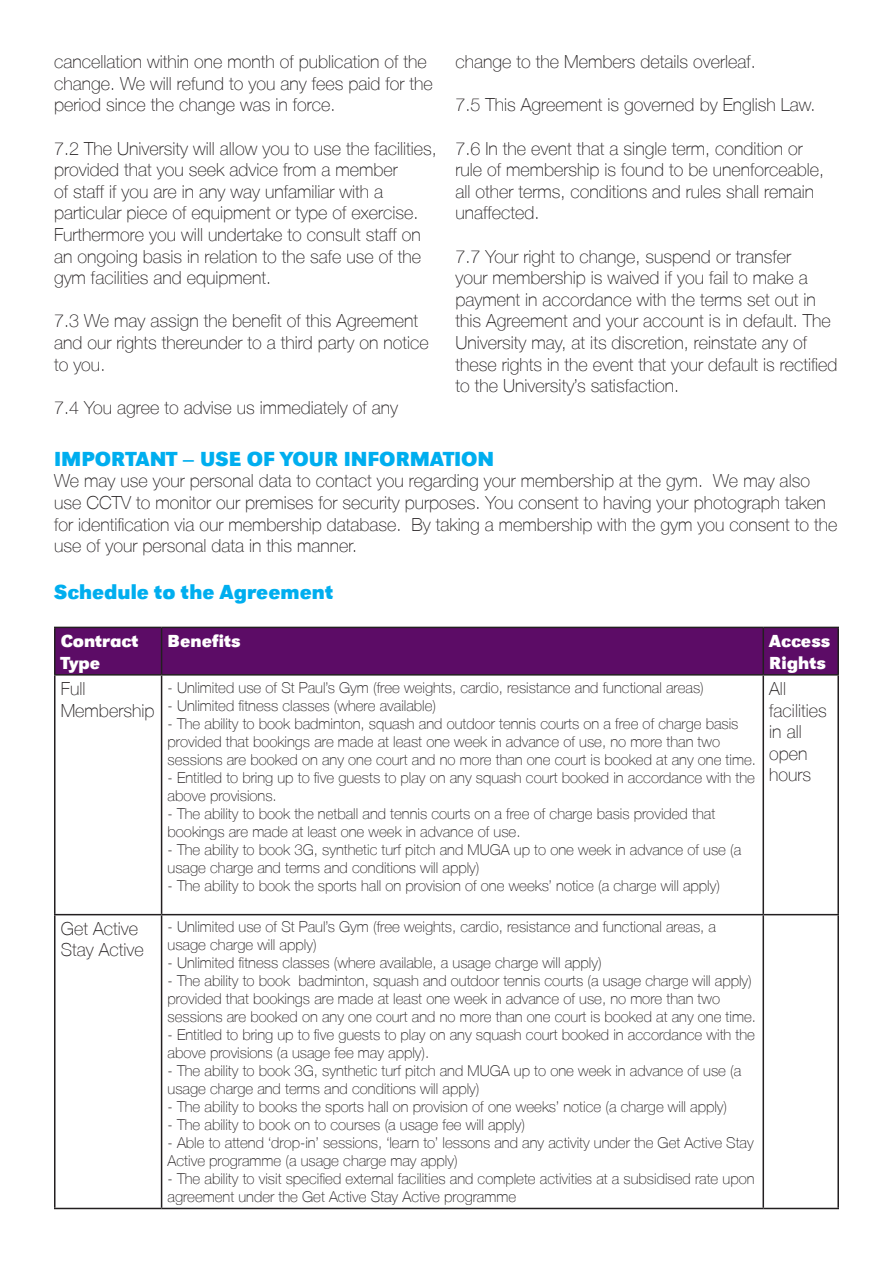
<style>
.page{position:relative;width:893px;height:1263px;background:#fff}
.page>*{position:absolute;margin:0;border:0;box-sizing:border-box;transform-origin:0 0}
.Heading{font:700 21px "URW Grotesk T";color:#00aeef}
.t1{font:100 18px/21.6px "Helvetica Neue LT";color:#231f20}
.t2{font:700 18px/21.6px "URW Grotesk T";color:#fff}
.t3{font:100 15px/18px "Helvetica Neue LT";color:#231f20}
</style>
<div class="page">
<div style="left:56px;top:628px;width:781px;height:46px;background:#5c0c66"></div>
<hr style="left:54px;top:627px;width:108px;height:1px;background:#231f20">
<hr style="left:54px;top:628px;width:2px;height:46px;background:#231f20">
<hr style="left:162px;top:627px;width:601px;height:1px;background:#231f20">
<hr style="left:161px;top:628px;width:1px;height:46px;background:#231f20">
<hr style="left:763px;top:627px;width:76px;height:1px;background:#231f20">
<hr style="left:762px;top:628px;width:2px;height:46px;background:#231f20">
<hr style="left:837px;top:628px;width:2px;height:46px;background:#231f20">
<hr style="left:54px;top:674px;width:108px;height:2px;background:#231f20">
<hr style="left:54px;top:676px;width:2px;height:238px;background:#231f20">
<hr style="left:162px;top:674px;width:601px;height:2px;background:#231f20">
<hr style="left:161px;top:676px;width:1px;height:238px;background:#231f20">
<hr style="left:763px;top:674px;width:76px;height:2px;background:#231f20">
<hr style="left:762px;top:676px;width:2px;height:238px;background:#231f20">
<hr style="left:837px;top:676px;width:2px;height:238px;background:#231f20">
<hr style="left:54px;top:914px;width:108px;height:1px;background:#231f20">
<hr style="left:54px;top:915px;width:2px;height:293px;background:#231f20">
<hr style="left:162px;top:914px;width:601px;height:1px;background:#231f20">
<hr style="left:161px;top:915px;width:1px;height:293px;background:#231f20">
<hr style="left:763px;top:914px;width:76px;height:1px;background:#231f20">
<hr style="left:762px;top:915px;width:2px;height:293px;background:#231f20">
<hr style="left:837px;top:915px;width:2px;height:293px;background:#231f20">
<hr style="left:54px;top:1208px;width:108px;height:1px;background:#231f20">
<hr style="left:162px;top:1208px;width:601px;height:1px;background:#231f20">
<hr style="left:763px;top:1208px;width:76px;height:1px;background:#231f20">
<p class="t1" style="left:54px;top:51px;width:374px">cancellation within one month of publication of the</p>
<p class="t1" style="left:54px;top:73px;width:380px">change. We will refund to you any fees paid for the period since the change was in force.</p>
<p class="t1" style="left:54px;top:137px;width:384px">7.2 The University will allow you to use the facilities, provided that you seek advice from a member<br>of staff if you are in any way unfamiliar with a particular piece of equipment or type of exercise.<br>Furthermore you will undertake to consult staff on an ongoing basis in relation to the safe use of the gym facilities and equipment.</p>
<p class="t1" style="left:54px;top:310px;width:376px">7.3 We may assign the benefit of this Agreement and our rights thereunder to a third party on notice to you.</p>
<p class="t1" style="left:54px;top:397px;width:346px">7.4 You agree to advise us immediately of any</p>
<p class="t1" style="left:455px;top:51px;width:302px">change to the Members details overleaf.</p>
<p class="t1" style="left:455px;top:94px;width:361px">7.5 This Agreement is governed by English Law.</p>
<p class="t1" style="left:455px;top:137px;width:370px">7.6 In the event that a single term, condition or rule of membership is found to be unenforceable, all other terms, conditions and rules shall remain unaffected.</p>
<p class="t1" style="left:455px;top:245px;width:383px">7.7 Your right to change, suspend or transfer<br>your membership is waived if you fail to make a payment in accordance with the terms set out in this Agreement and your account is in default. The University may, at its discretion, reinstate any of these rights in the event that your default is rectified to the University’s satisfaction.</p>
<p class="Heading" style="left:54px;top:447px;width:442px">IMPORTANT – USE OF YOUR INFORMATION</p>
<p class="t1" style="left:54px;top:470px;width:785px">We may use your personal data to contact you regarding your membership at the gym. We may also use CCTV to monitor our premises for security purposes. You consent to having your photograph taken for identification via our membership database. By taking a membership with the gym you consent to the use of your personal data in this manner.</p>
<p class="Heading" style="left:54px;top:580px;width:281px">Schedule to the Agreement</p>
<p class="t2" style="left:61px;top:630px;width:79px">Contract<br>Type</p>
<p class="t2" style="left:168px;top:630px;width:75px">Benefits</p>
<p class="t2" style="left:769px;top:630px;width:63px">Access<br>Rights</p>
<p class="t1" style="left:61px;top:678px;width:95px">Full<br>Membership</p>
<p class="t3" style="left:168px;top:678px;width:538px">- Unlimited use of St Paul’s Gym (free weights, cardio, resistance and functional areas)</p>
<p class="t1" style="left:769px;top:678px;width:59px">All facilities in all open hours</p>
<p class="t3" style="left:168px;top:696px;width:270px">- Unlimited fitness classes (where available)</p>
<p class="t3" style="left:168px;top:714px;width:590px">- The ability to book badminton, squash and outdoor tennis courts on a free of charge basis provided that bookings are made at least one week in advance of use, no more than two sessions are booked on any one court and no more than one court is booked at any one time.</p>
<p class="t3" style="left:168px;top:768px;width:589px">- Entitled to bring up to five guests to play on any squash court booked in accordance with the above provisions.</p>
<p class="t3" style="left:168px;top:804px;width:549px">- The ability to book the netball and tennis courts on a free of charge basis provided that bookings are made at least one week in advance of use.</p>
<p class="t3" style="left:168px;top:840px;width:575px">- The ability to book 3G, synthetic turf pitch and MUGA up to one week in advance of use (a usage charge and terms and conditions will apply)</p>
<p class="t3" style="left:168px;top:876px;width:554px">- The ability to book the sports hall on provision of one weeks’ notice (a charge will apply)</p>
<p class="t1" style="left:61px;top:917px;width:85px">Get Active<br>Stay Active</p>
<p class="t3" style="left:168px;top:918px;width:550px">- Unlimited use of St Paul’s Gym (free weights, cardio, resistance and functional areas, a usage charge will apply)</p>
<p class="t3" style="left:168px;top:954px;width:436px">- Unlimited fitness classes (where available, a usage charge will apply)</p>
<p class="t3" style="left:168px;top:972px;width:590px">- The ability to book badminton, squash and outdoor tennis courts (a usage charge will apply) provided that bookings are made at least one week in advance of use, no more than two sessions are booked on any one court and no more than one court is booked at any one time.</p>
<p class="t3" style="left:168px;top:1026px;width:589px">- Entitled to bring up to five guests to play on any squash court booked in accordance with the above provisions (a usage fee may apply).</p>
<p class="t3" style="left:168px;top:1062px;width:575px">- The ability to book 3G, synthetic turf pitch and MUGA up to one week in advance of use (a usage charge and terms and conditions will apply)</p>
<p class="t3" style="left:168px;top:1098px;width:561px">- The ability to books the sports hall on provision of one weeks’ notice (a charge will apply)</p>
<p class="t3" style="left:168px;top:1116px;width:359px">- The ability to book on to courses (a usage fee will apply)</p>
<p class="t3" style="left:168px;top:1134px;width:588px">- Able to attend ‘drop-in’ sessions, ‘learn to’ lessons and any activity under the Get Active Stay<br>Active programme (a usage charge may apply)</p>
<p class="t3" style="left:168px;top:1170px;width:588px">- The ability to visit specified external facilities and complete activities at a subsidised rate upon agreement under the Get Active Stay Active programme</p>
</div>
